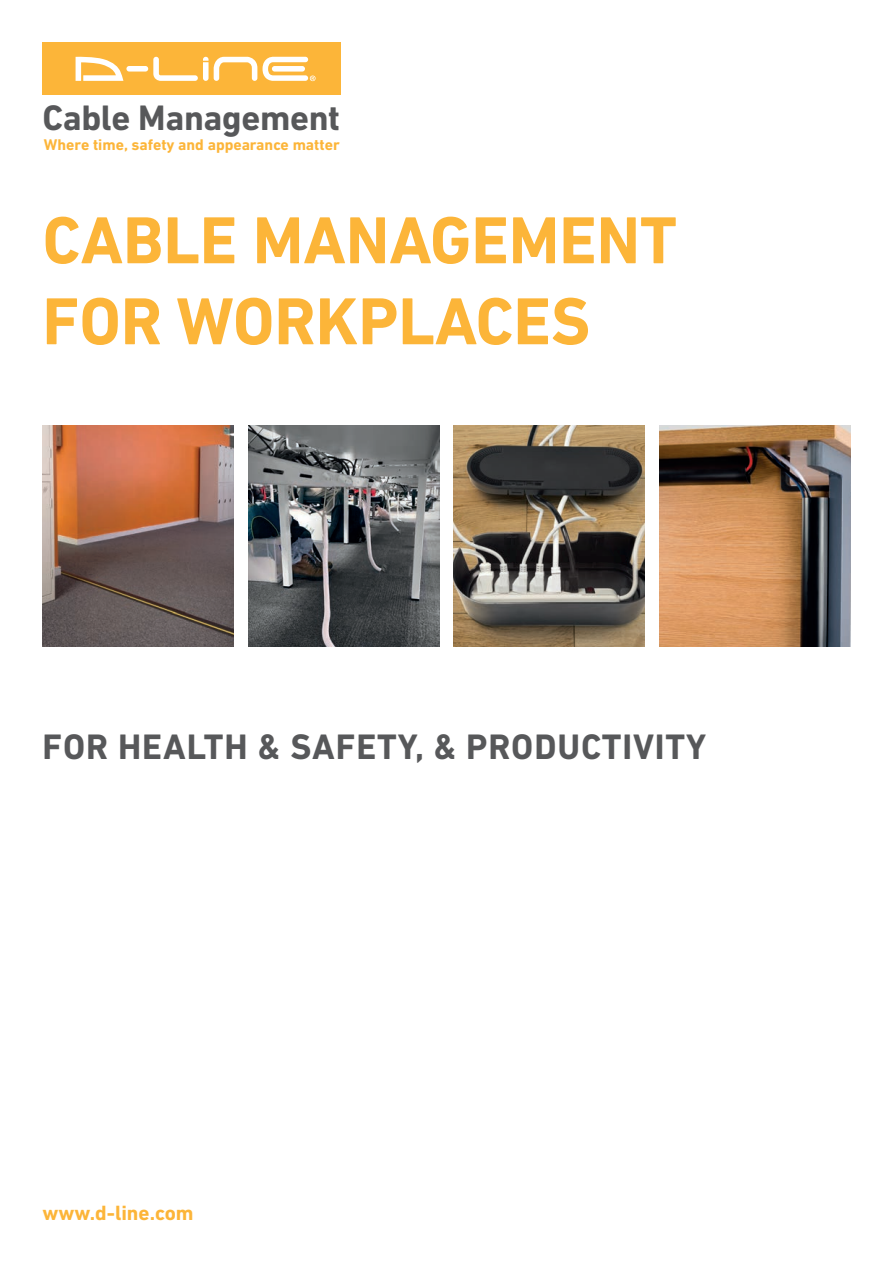
<style>
.page{position:relative;width:893px;height:1263px;background:#fff}
.page>*{position:absolute;margin:0;border:0;box-sizing:border-box;transform-origin:0 0}
.t1{font:700 67.5px/81px "DIN Next LT Pro";color:#fcb539}
.t2{font:700 36px "DIN Next LT Pro";letter-spacing:.025em;color:#57585a}
.t3{font:700 36px "DIN Next LT Pro";letter-spacing:-.01em;color:#57585a}
.t4{font:700 21px "DIN Next LT Pro";color:#fcb539}
.t5{font:700 15.75px "DIN Next LT Pro";color:#fcb539}
</style>
<div class="page">
<img style="left:43px;top:425px;width:191px;height:221px">
<img style="left:248px;top:425px;width:191px;height:221px">
<img style="left:454px;top:425px;width:191px;height:221px">
<div style="left:43px;top:43px;width:298px;height:52px;background:#fcb539"></div>
<div style="left:126px;top:66px;width:22px;height:6px;background:#fff;border-radius:3px"></div>
<svg style="left:76px;top:57px;width:47px;height:24px"></svg>
<svg style="left:263px;top:57px;width:53px;height:24px"></svg>
<svg style="left:153px;top:57px;width:104px;height:24px"></svg>
<img style="left:659px;top:425px;width:191px;height:221px">
<h2 class="t3" style="left:43px;top:97px;width:299px">Cable Management</h2>
<p class="t5" style="left:44px;top:136px;width:297px">Where time, safety and appearance matter</p>
<h1 class="t1" style="left:43px;top:200px;width:636px">CABLE MANAGEMENT<br>FOR WORKPLACES</h1>
<h2 class="t2" style="left:43px;top:725px;width:665px">FOR HEALTH &amp; SAFETY, &amp; PRODUCTIVITY</h2>
<h3 class="t4" style="left:43px;top:1201px;width:153px">www.d-line.com</h3>
</div>
